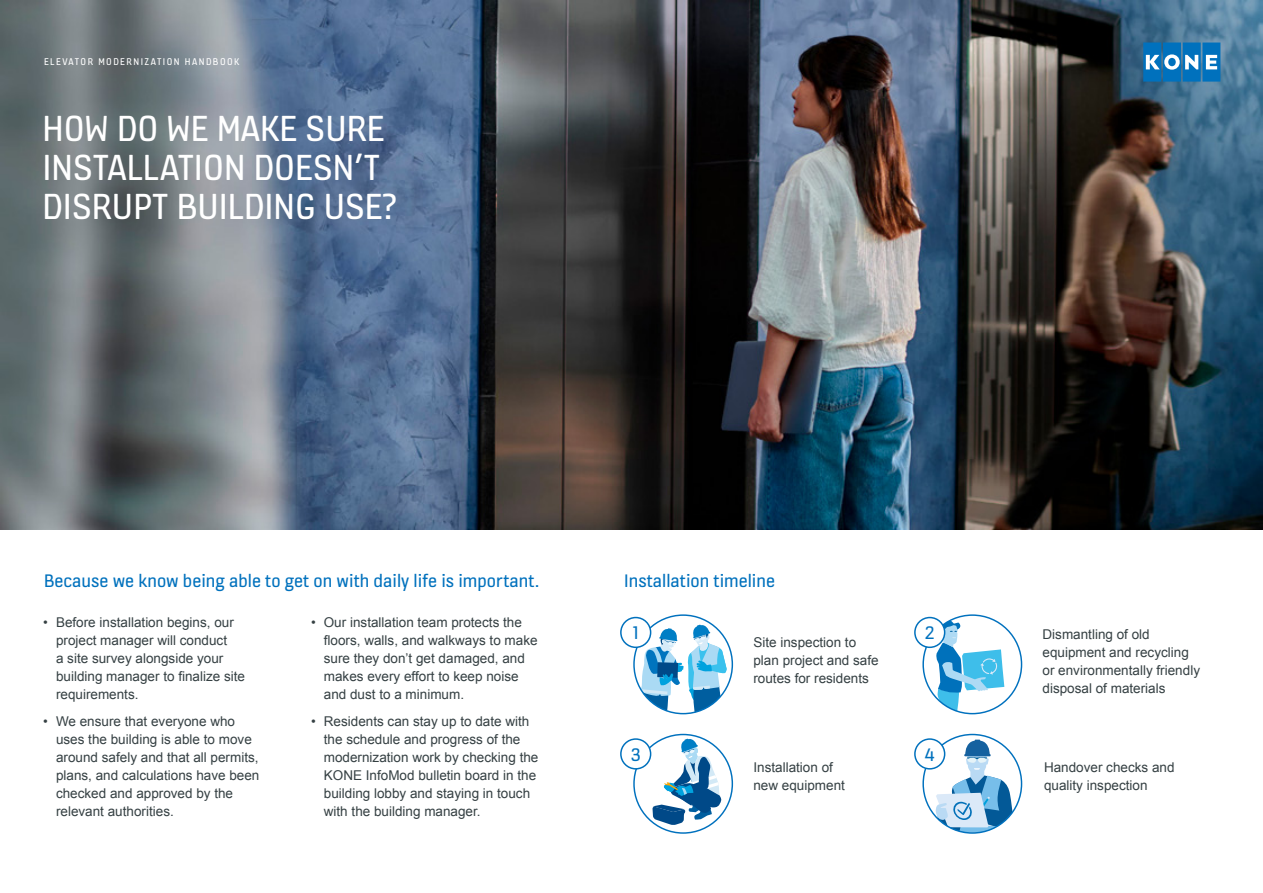
<style>
.page{position:relative;width:1263px;height:893px;background:#fff}
.page>*{position:absolute;margin:0;border:0;box-sizing:border-box;transform-origin:0 0}
.t1{font:39px/39px "KONE Information";color:#fff}
.t2{font:19.5px "KONE Information";color:#0071bd}
.t3{font:13.5px/18px "Arial";color:#354043}
.t4{font:10.5px "KONE Information";letter-spacing:.14em;color:#fff}
</style>
<div class="page">
<img style="left:0;top:0;width:1263px;height:529px">
<svg style="left:1143px;top:43px;width:77px;height:39px;background:#338ac5"></svg>
<svg style="left:641px;top:625px;width:87px;height:89px"></svg>
<svg style="left:935px;top:740px;width:78px;height:92px"></svg>
<svg style="left:935px;top:620px;width:69px;height:93px"></svg>
<svg style="left:652px;top:738px;width:70px;height:87px"></svg>
<div style="left:621px;top:617px;width:30px;height:30px;background:#fff;border-radius:50%"></div>
<div style="left:620px;top:617px;width:31px;height:31px;border:2px solid #0071bd;border-radius:50%"></div>
<div style="left:915px;top:617px;width:30px;height:30px;background:#fff;border-radius:50%"></div>
<div style="left:914px;top:617px;width:31px;height:31px;border:2px solid #0071bd;border-radius:50%"></div>
<div style="left:620px;top:738px;width:31px;height:32px;border:2px solid #0071bd;border-radius:50%"></div>
<div style="left:915px;top:739px;width:30px;height:30px;background:#fff;border-radius:50%"></div>
<div style="left:914px;top:738px;width:31px;height:32px;border:2px solid #0071bd;border-radius:50%"></div>
<p class="t4" style="left:44px;top:54px;width:197px">ELEVATOR MODERNIZATION HANDBOOK</p>
<h1 class="t1" style="left:43px;top:107px;width:355px">HOW DO WE MAKE SURE<br>INSTALLATION DOESN’T<br>DISRUPT BUILDING USE?</h1>
<h2 class="t2" style="left:44px;top:568px;width:497px">Because we know being able to get on with daily life is important.</h2>
<p class="t3" style="left:56px;top:614px;width:191px;text-indent:-13px">• Before installation begins, our project manager will conduct<br>a site survey alongside your building manager to finalize site requirements.</p>
<p class="t3" style="left:56px;top:712px;width:205px;text-indent:-13px">• We ensure that everyone who uses the building is able to move around safely and that all permits, plans, and calculations have been checked and approved by the relevant authorities.</p>
<p class="t3" style="left:324px;top:614px;width:215px;text-indent:-13px">• Our installation team protects the floors, walls, and walkways to make sure they don’t get damaged, and makes every effort to keep noise and dust to a minimum.</p>
<p class="t3" style="left:324px;top:712px;width:216px;text-indent:-13px">• Residents can stay up to date with the schedule and progress of the modernization work by checking the KONE InfoMod bulletin board in the building lobby and staying in touch with the building manager.</p>
<h2 class="t2" style="left:624px;top:568px;width:152px">Installation timeline</h2>
<h2 class="t2" style="left:632px;top:620px;width:8px">1</h2>
<h2 class="t2" style="left:925px;top:620px;width:11px">2</h2>
<p class="t3" style="left:753px;top:633px;width:127px">Site inspection to plan project and safe routes for residents</p>
<p class="t3" style="left:1042px;top:626px;width:159px">Dismantling of old equipment and recycling or environmentally friendly disposal of materials</p>
<h2 class="t2" style="left:631px;top:742px;width:12px">3</h2>
<h2 class="t2" style="left:925px;top:742px;width:12px">4</h2>
<p class="t3" style="left:753px;top:758px;width:93px">Installation of new equipment</p>
<p class="t3" style="left:1044px;top:758px;width:132px">Handover checks and quality inspection</p>
</div>
